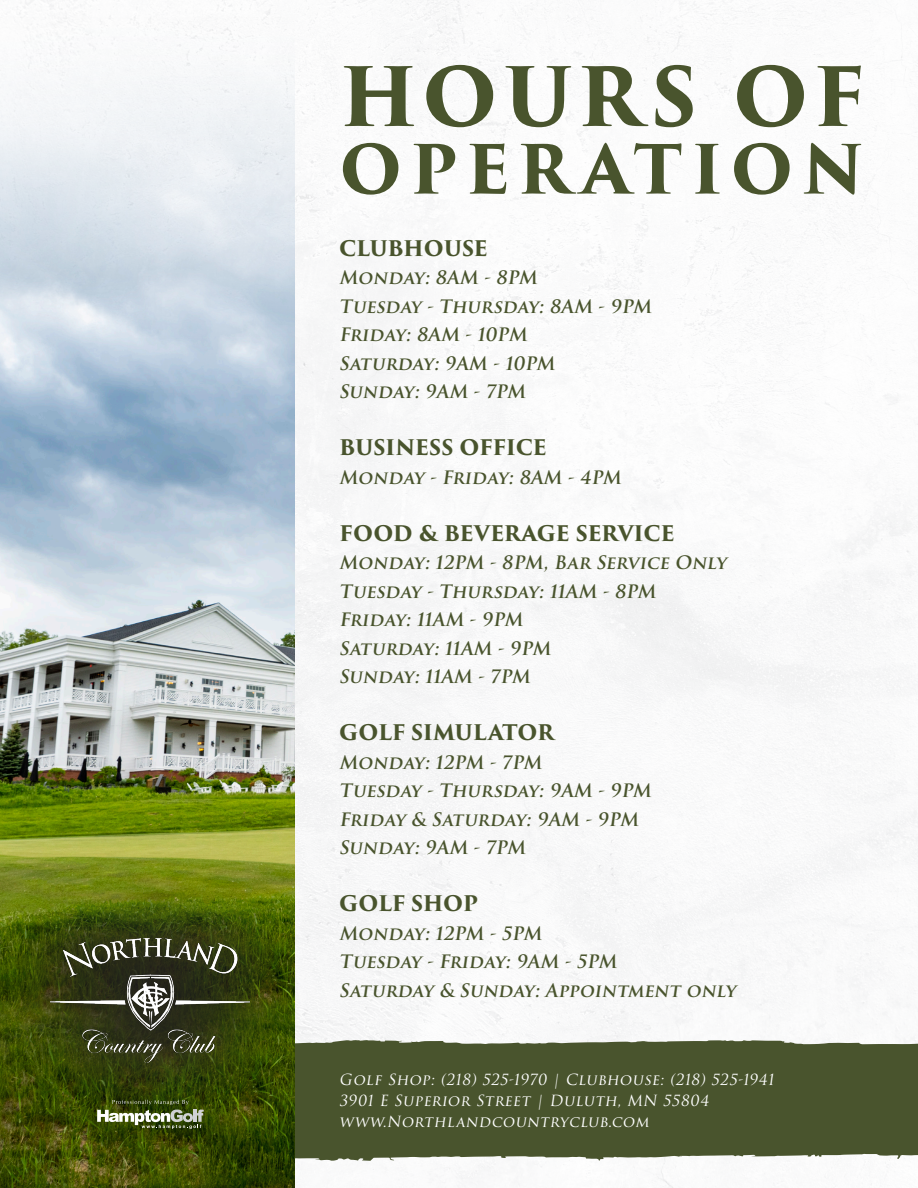
<style>
.page{position:relative;width:918px;height:1188px;background:#fff}
.page>*{position:absolute;margin:0;border:0;box-sizing:border-box;transform-origin:0 0}
.t1{font:700 79.5px "Trajan Pro 3";letter-spacing:.055em;color:#49542d}
.t2{font:700 66px "Trajan Pro 3";letter-spacing:.115em;color:#49542d}
.t3{font:700 21px "Trajan Pro 3";letter-spacing:-.015em;color:#49542d}
.t4{font:600 18px "Trajan Pro 3";letter-spacing:.015em;color:#49542d}
.t5{font:15px "Trajan Pro 3";letter-spacing:.01em;color:#fff}
</style>
<div class="page">
<svg style="left:295px;top:1040px;width:623px;height:134px;background:#636c4b"></svg>
<img style="left:0;top:1120px;width:295px;height:68px">
<img style="left:0;top:0;width:295px;height:878px">
<svg style="left:97px;top:1120px;width:107px;height:9px"></svg>
<div style="left:0;top:878px;width:306px;height:242px;background:#231f20;opacity:.75"></div>
<p class="t1" style="left:339px;top:38px;width:526px">HOURS OF</p>
<p class="t2" style="left:339px;top:121px;width:526px">OPERATION</p>
<p class="t3" style="left:339px;top:232px;width:150px">CLUBHOUSE</p>
<p class="t4" style="left:339px;top:265px;width:203px">Monday: 8AM - 8PM</p>
<p class="t4" style="left:339px;top:293px;width:318px">Tuesday - Thursday: 8AM - 9PM</p>
<p class="t4" style="left:339px;top:322px;width:193px">Friday: 8AM - 10PM</p>
<p class="t4" style="left:339px;top:350px;width:221px">Saturday: 9AM - 10PM</p>
<p class="t4" style="left:339px;top:379px;width:192px">Sunday: 9AM - 7PM</p>
<p class="t3" style="left:339px;top:432px;width:209px">BUSINESS OFFICE</p>
<p class="t4" style="left:339px;top:464px;width:287px">Monday - Friday: 8AM - 4PM</p>
<p class="t3" style="left:339px;top:517px;width:337px">FOOD &amp; BEVERAGE SERVICE</p>
<p class="t4" style="left:339px;top:550px;width:393px">Monday: 12PM - 8PM, Bar Service Only</p>
<p class="t4" style="left:339px;top:578px;width:322px">Tuesday - Thursday: 11AM - 8PM</p>
<p class="t4" style="left:339px;top:607px;width:189px">Friday: 11AM - 9PM</p>
<p class="t4" style="left:339px;top:635px;width:217px">Saturday: 11AM - 9PM</p>
<p class="t4" style="left:339px;top:664px;width:196px">Sunday: 11AM - 7PM</p>
<p class="t3" style="left:339px;top:717px;width:216px">GOLF SIMULATOR</p>
<p class="t4" style="left:339px;top:749px;width:208px">Monday: 12PM - 7PM</p>
<p class="t4" style="left:339px;top:778px;width:317px">Tuesday - Thursday: 9AM - 9PM</p>
<p class="t4" style="left:339px;top:806px;width:305px">Friday &amp; Saturday: 9AM - 9PM</p>
<p class="t4" style="left:339px;top:835px;width:192px">Sunday: 9AM - 7PM</p>
<p class="t3" style="left:339px;top:888px;width:140px">GOLF SHOP</p>
<p class="t4" style="left:339px;top:920px;width:208px">Monday: 12PM - 5PM</p>
<p class="t4" style="left:339px;top:949px;width:283px">Tuesday - Friday: 9AM - 5PM</p>
<p class="t4" style="left:339px;top:977px;width:402px">Saturday &amp; Sunday: Appointment only</p>
<p class="t5" style="left:339px;top:1069px;width:439px">Golf Shop: (218) 525-1970 | Clubhouse: (218) 525-1941</p>
<p class="t5" style="left:339px;top:1090px;width:374px">3901 E Superior Street | Duluth, MN 55804</p>
<p class="t5" style="left:339px;top:1111px;width:314px">www.Northlandcountryclub.com</p>
</div>
